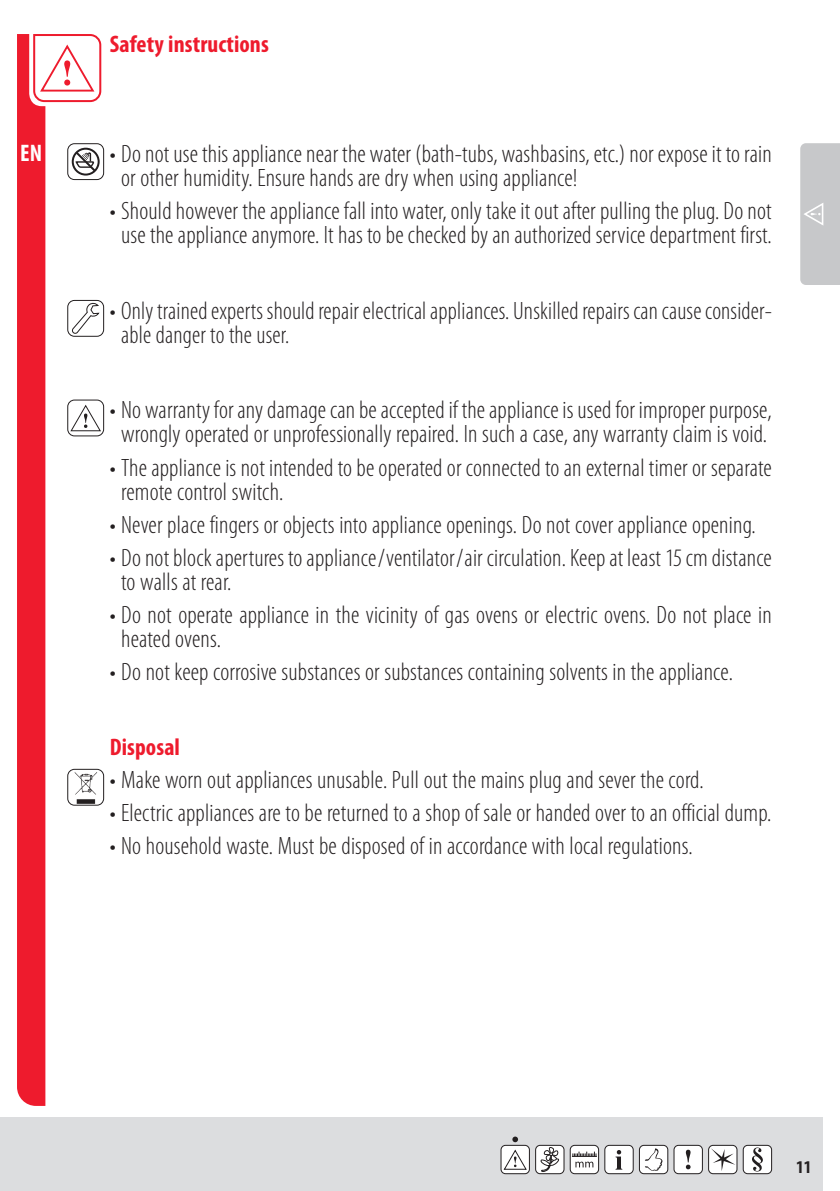
<style>
.page{position:relative;width:840px;height:1191px;background:#fff}
.page>*{position:absolute;margin:0;border:0;box-sizing:border-box;transform-origin:0 0}
.t1{font:300 condensed 25.2px/24px "Myriad Pro";letter-spacing:.005em;color:#231f20}
.t2{font:700 condensed 24px "Myriad Pro";letter-spacing:.005em;color:#ee1b2d}
.t3{font:700 condensed 24px "Myriad Pro";color:#fff}
.t4{font:700 condensed 18px "Myriad Pro";color:#231f20}
</style>
<div class="page">
<div style="left:0;top:1117px;width:822px;height:74px;background:#dcdddf"></div>
<div style="left:604px;top:1145px;width:29px;height:28px;background:#fff;border-radius:5px"></div>
<div style="left:604px;top:1145px;width:29px;height:29px;border:1px solid #231f20;border-radius:5px"></div>
<svg style="left:615px;top:1150px;width:7px;height:19px"></svg>
<div style="left:535px;top:1145px;width:28px;height:28px;background:#fff;border-radius:5px"></div>
<div style="left:535px;top:1145px;width:29px;height:29px;border:1px solid #231f20;border-radius:5px"></div>
<svg style="left:539px;top:1145px;width:20px;height:27px"></svg>
<div style="left:570px;top:1145px;width:28px;height:28px;background:#fff;border-radius:5px"></div>
<div style="left:569px;top:1145px;width:29px;height:29px;border:1px solid #231f20;border-radius:5px"></div>
<svg style="left:571px;top:1151px;width:25px;height:16px"></svg>
<div style="left:639px;top:1145px;width:28px;height:28px;background:#fff;border-radius:5px"></div>
<div style="left:638px;top:1145px;width:29px;height:29px;border:1px solid #231f20;border-radius:5px"></div>
<svg style="left:645px;top:1148px;width:17px;height:22px"></svg>
<div style="left:500px;top:1145px;width:29px;height:28px;background:#fff;border-radius:5px"></div>
<div style="left:500px;top:1145px;width:29px;height:29px;border:1px solid #231f20;border-radius:5px"></div>
<svg style="left:503px;top:1149px;width:24px;height:21px"></svg>
<div style="left:742px;top:1145px;width:29px;height:28px;background:#fff;border-radius:5px"></div>
<div style="left:742px;top:1145px;width:29px;height:29px;border:1px solid #231f20;border-radius:5px"></div>
<svg style="left:752px;top:1147px;width:10px;height:24px"></svg>
<div style="left:708px;top:1145px;width:28px;height:28px;background:#fff;border-radius:5px"></div>
<div style="left:708px;top:1145px;width:28px;height:29px;border:1px solid #231f20;border-radius:5px"></div>
<svg style="left:711px;top:1148px;width:24px;height:23px"></svg>
<div style="left:673px;top:1145px;width:29px;height:28px;background:#fff;border-radius:5px"></div>
<div style="left:673px;top:1145px;width:29px;height:29px;border:1px solid #231f20;border-radius:5px"></div>
<svg style="left:685px;top:1149px;width:5px;height:20px"></svg>
<div style="left:800px;top:143px;width:39px;height:142px;background:#c7c8ca"></div>
<svg style="left:512px;top:1136px;width:5px;height:6px"></svg>
<div style="left:67px;top:143px;width:37px;height:37px;border:1px solid #231f20;border-radius:7px"></div>
<div style="left:67px;top:300px;width:37px;height:37px;border:1px solid #231f20;border-radius:7px"></div>
<div style="left:67px;top:399px;width:37px;height:37px;border:1px solid #231f20;border-radius:7px"></div>
<svg style="left:17px;top:34px;width:85px;height:1072px"></svg>
<img style="left:68px;top:769px;width:36px;height:36px">
<div style="left:67px;top:769px;width:37px;height:36px;border:1px solid #231f20;border-radius:7px"></div>
<p class="t3" style="left:20px;top:140px;width:23px">EN</p>
<p class="t2" style="left:110px;top:31px;width:160px">Safety instructions</p>
<p class="t1" style="left:121px;top:142px;width:652px;text-indent:-11px">• Do not use this appliance near the water (bath-tubs, washbasins, etc.) nor expose it to rain or other humidity. Ensure hands are dry when using appliance!</p>
<p class="t1" style="left:110px;top:199px;width:663px;text-align:center">• Should however the appliance fall into water, only take it out after pulling the plug. Do not use the appliance anymore. It has to be checked by an authorized service department first.</p>
<p class="t1" style="left:121px;top:299px;width:651px;text-indent:-11px">• Only trained experts should repair electrical appliances. Unskilled repairs can cause consider&shy;able danger to the user.</p>
<p class="t1" style="left:110px;top:399px;width:663px;text-align:center">• No warranty for any damage can be accepted if the appliance is used for improper purpose, wrongly operated or unprofessionally repaired. In such a case, any warranty claim is void.</p>
<p class="t1" style="left:121px;top:456px;width:651px;text-indent:-11px">• The appliance is not intended to be operated or connected to an external timer or separate remote control switch.</p>
<p class="t1" style="left:110px;top:513px;width:647px">• Never place fingers or objects into appliance openings. Do not cover appliance opening.</p>
<p class="t1" style="left:121px;top:546px;width:652px;text-indent:-11px">• Do not block apertures to appliance/ventilator/air circulation. Keep at least 15cm distance to walls at rear.</p>
<p class="t1" style="left:121px;top:603px;width:651px;text-indent:-11px">• Do not operate appliance in the vicinity of gas ovens or electric ovens. Do not place in heated ovens.</p>
<p class="t1" style="left:110px;top:660px;width:624px">• Do not keep corrosive substances or substances containing solvents in the appliance.</p>
<p class="t2" style="left:110px;top:733px;width:72px">Disposal</p>
<p class="t1" style="left:110px;top:768px;width:595px">• Make worn out appliances unusable. Pull out the mains plug and sever the cord.</p>
<p class="t1" style="left:110px;top:801px;width:662px">• Electric appliances are to be returned to a shop of sale or handed over to an official dump.</p>
<p class="t1" style="left:110px;top:834px;width:584px">• No household waste. Must be disposed of in accordance with local regulations.</p>
<p class="t4" style="left:795px;top:1156px;width:17px">11</p>
</div>
